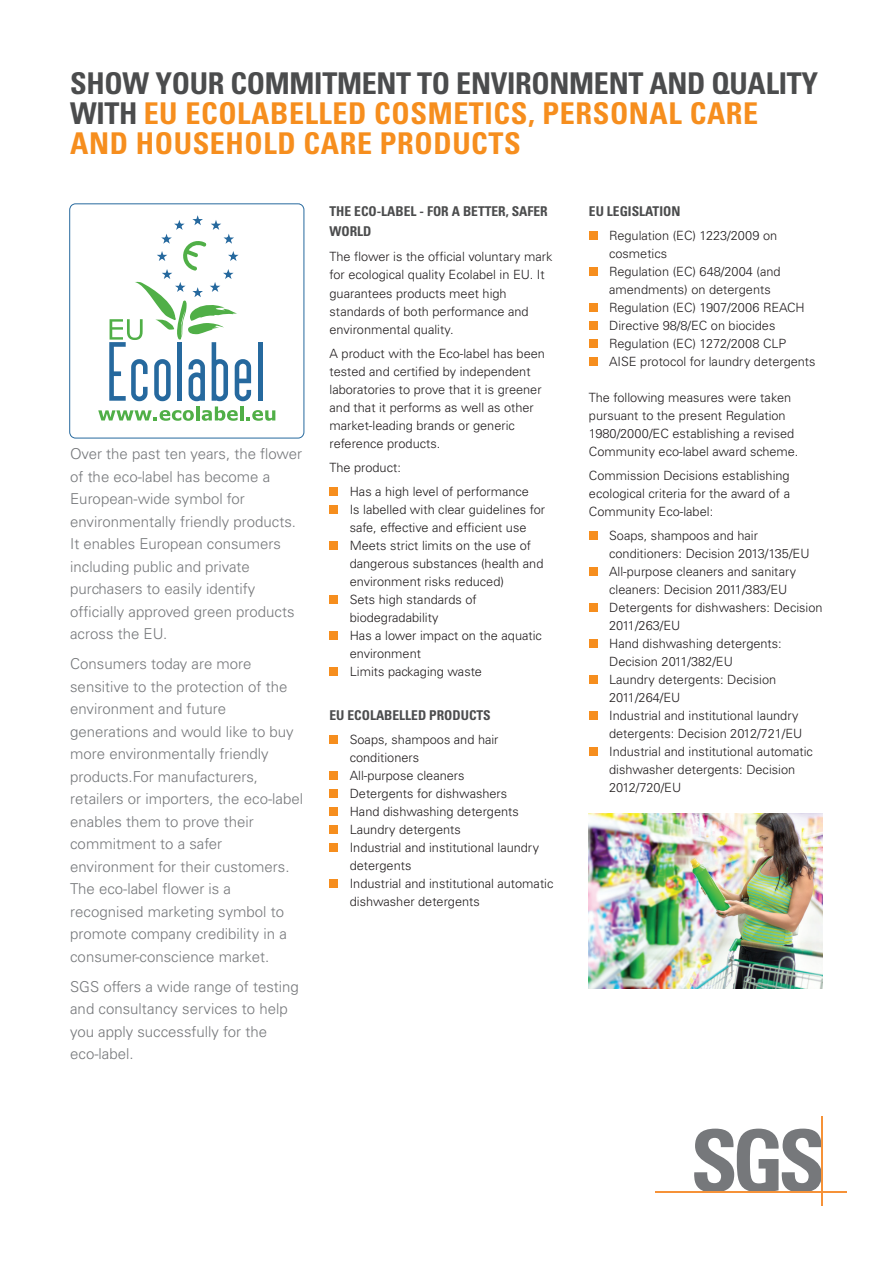
<style>
.page{position:relative;width:893px;height:1263px;background:#fff}
.page>*{position:absolute;margin:0;border:0;box-sizing:border-box;transform-origin:0 0}
.t1{font:700 condensed 30px/30px "Univers";letter-spacing:-.01em;color:#4b4c4d}
.t2{font:700 condensed 30px "Univers";letter-spacing:.02em;color:#f68e1e}
.t3{font:300 15px/22.5px "Univers";color:#76787b}
.t4{font:700 condensed 13.5px/20.2px "Univers";color:#4b4c4d}
.t5{font:300 12.75px/18px "Univers";color:#231f20}
.s1{color:#f68e1e}
</style>
<div class="page">
<svg style="left:69px;top:203px;width:235px;height:236px"></svg>
<div style="left:330px;top:487px;width:8px;height:8px;background:#f68e1e"></div>
<div style="left:330px;top:505px;width:8px;height:8px;background:#f68e1e"></div>
<div style="left:330px;top:541px;width:8px;height:8px;background:#f68e1e"></div>
<div style="left:330px;top:595px;width:8px;height:8px;background:#f68e1e"></div>
<div style="left:330px;top:631px;width:8px;height:8px;background:#f68e1e"></div>
<div style="left:330px;top:667px;width:8px;height:8px;background:#f68e1e"></div>
<div style="left:330px;top:735px;width:8px;height:9px;background:#f68e1e"></div>
<div style="left:330px;top:771px;width:8px;height:9px;background:#f68e1e"></div>
<div style="left:330px;top:789px;width:8px;height:9px;background:#f68e1e"></div>
<div style="left:330px;top:807px;width:8px;height:9px;background:#f68e1e"></div>
<div style="left:330px;top:825px;width:8px;height:9px;background:#f68e1e"></div>
<div style="left:330px;top:843px;width:8px;height:9px;background:#f68e1e"></div>
<div style="left:330px;top:879px;width:8px;height:9px;background:#f68e1e"></div>
<svg style="left:694px;top:1128px;width:127px;height:63px"></svg>
<hr style="left:655px;top:1191px;width:192px;height:2px;background:#f69238">
<hr style="left:821px;top:1116px;width:2px;height:89px;background:#f69238">
<div style="left:589px;top:231px;width:9px;height:9px;background:#f68e1e"></div>
<div style="left:589px;top:267px;width:9px;height:9px;background:#f68e1e"></div>
<div style="left:589px;top:303px;width:9px;height:9px;background:#f68e1e"></div>
<div style="left:589px;top:321px;width:9px;height:9px;background:#f68e1e"></div>
<div style="left:589px;top:339px;width:9px;height:9px;background:#f68e1e"></div>
<div style="left:589px;top:357px;width:9px;height:9px;background:#f68e1e"></div>
<div style="left:589px;top:531px;width:9px;height:9px;background:#f68e1e"></div>
<div style="left:589px;top:567px;width:9px;height:9px;background:#f68e1e"></div>
<div style="left:589px;top:603px;width:9px;height:9px;background:#f68e1e"></div>
<div style="left:589px;top:639px;width:9px;height:9px;background:#f68e1e"></div>
<div style="left:589px;top:675px;width:9px;height:9px;background:#f68e1e"></div>
<div style="left:589px;top:711px;width:9px;height:9px;background:#f68e1e"></div>
<div style="left:589px;top:747px;width:9px;height:9px;background:#f68e1e"></div>
<img style="left:589px;top:813px;width:234px;height:175px">
<h1 class="t1" style="left:70px;top:68px;width:749px">SHOW YOUR COMMITMENT TO ENVIRONMENT AND QUALITY<br>WITH <span class="s1">EU ECOLABELLED COSMETICS, PERSONAL CARE<br>and</span></h1>
<h1 class="t2" style="left:136px;top:125px;width:386px">HOUSEHOLD CARE PRODUCTS</h1>
<p class="t3" style="left:70px;top:443px;width:233px">Over the past ten years, the flower of the eco-label has become a<br>European-wide symbol for environmentally friendly products.<br>It enables European consumers including public and private purchasers to easily identify officially approved green products across the EU.</p>
<p class="t3" style="left:70px;top:653px;width:234px">Consumers today are more sensitive to the protection of the environment and future generations and would like to buy more environmentally friendly products.For manufacturers, retailers or importers, the eco-label enables them to prove their commitment to a safer environment for their customers.<br>The eco-label flower is a recognised marketing symbol to promote company credibility in a consumer-conscience market.</p>
<p class="t3" style="left:70px;top:975px;width:230px">SGS offers a wide range of testing and consultancy services to help you apply successfully for the eco-label.</p>
<p class="t4" style="left:330px;top:201px;width:220px">THE ECO-LABEL - FOR A BETTER, SAFER<br>WORLD</p>
<p class="t5" style="left:330px;top:248px;width:224px">The flower is the official voluntary mark for ecological quality Ecolabel in EU. It guarantees products meet high standards of both performance and environmental quality.</p>
<p class="t5" style="left:330px;top:344px;width:217px">A product with the Eco-label has been tested and certified by independent laboratories to prove that it is greener and that it performs as well as other market-leading brands or generic reference products.</p>
<p class="t5" style="left:350px;top:455px;width:181px;line-height:24px;text-indent:-20px">The product:<br>Has a high level of performance</p>
<p class="t5" style="left:350px;top:500px;width:197px">Is labelled with clear guidelines for safe, effective and efficient use<br>Meets strict limits on the use of dangerous substances (health and environment risks reduced)<br>Sets high standards of biodegradability<br>Has a lower impact on the aquatic environment<br>Limits packaging waste</p>
<p class="t4" style="left:330px;top:705px;width:163px">EU ECOLABELLED PRODUCTS</p>
<p class="t5" style="left:350px;top:730px;width:205px">Soaps, shampoos and hair conditioners<br>All-purpose cleaners<br>Detergents for dishwashers<br>Hand dishwashing detergents<br>Laundry detergents<br>Industrial and institutional laundry detergents<br>Industrial and institutional automatic dishwasher detergents</p>
<p class="t4" style="left:589px;top:201px;width:93px">EU LEGISLATION</p>
<p class="t5" style="left:609px;top:226px;width:208px">Regulation (EC) 1223/2009 on cosmetics<br>Regulation (EC) 648/2004 (and amendments) on detergents<br>Regulation (EC) 1907/2006 REACH<br>Directive 98/8/EC on biocides<br>Regulation (EC) 1272/2008 CLP<br>AISE protocol for laundry detergents</p>
<p class="t5" style="left:589px;top:388px;width:211px">The following measures were taken pursuant to the present Regulation 1980/2000/EC establishing a revised Community eco-label award scheme.</p>
<p class="t5" style="left:589px;top:466px;width:203px;text-align:justify">Commission Decisions establishing ecological criteria for the award of a Community Eco-label:</p>
<p class="t5" style="left:609px;top:526px;width:215px">Soaps, shampoos and hair conditioners: Decision 2013/135/EU<br>All-purpose cleaners and sanitary cleaners: Decision 2011/383/EU<br>Detergents for dishwashers: Decision<br>2011/263/EU<br>Hand dishwashing detergents:<br>Decision 2011/382/EU<br>Laundry detergents: Decision<br>2011/264/EU<br>Industrial and institutional laundry detergents: Decision 2012/721/EU<br>Industrial and institutional automatic dishwasher detergents: Decision<br>2012/720/EU</p>
</div>
